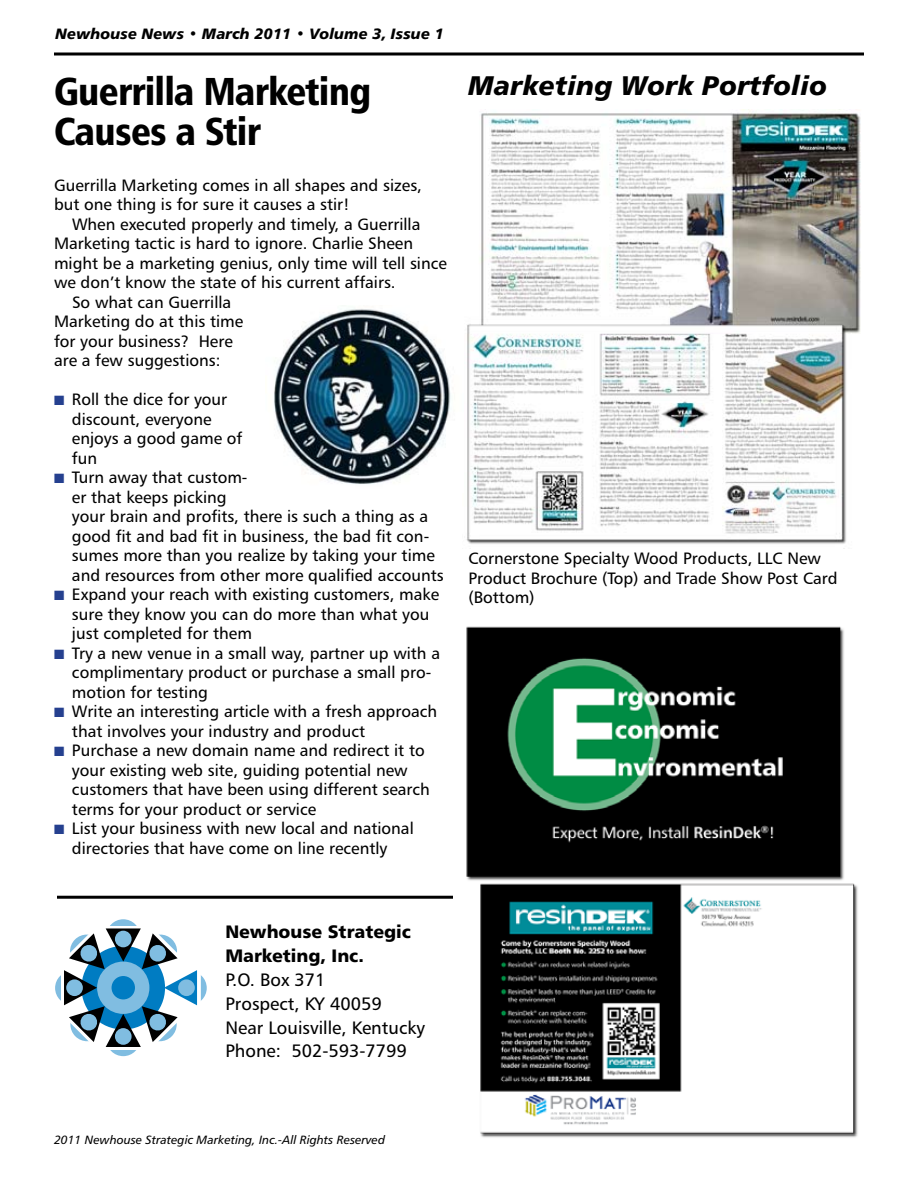
<style>
.page{position:relative;width:918px;height:1188px;background:#fff}
.page>*{position:absolute;margin:0;border:0;box-sizing:border-box;transform-origin:0 0}
.t1{font:39px/40.5px "Humanist 777 BT Black Condensed B";letter-spacing:-.02em;color:#000}
.t2{font:27px "Humanist 777 BT Black Italic B";color:#000}
.t3{font:18px/24px "Humanist 777 BT Roman B";color:#000}
.t4{font:18px/24px "Humanist 777 BT Black B";color:#000}
.t5{font:16.5px/19.5px "Humanist 777 BT Roman B";color:#000}
.t6{font:15px "Humanist 777 BT Black Italic B";color:#000}
.t7{font:12px "Humanist 777 BT Italic B";color:#000}
.s1{color:#25408f}
</style>
<div class="page">
<svg style="left:54px;top:52px;width:810px;height:4px;background:#3f3f3f"></svg>
<hr style="left:57px;top:896px;width:396px;height:3px;background:#000">
<svg style="left:55px;top:919px;width:152px;height:137px"></svg>
<img style="left:466px;top:109px;width:395px;height:435px">
<img style="left:274px;top:309px;width:177px;height:175px">
<img style="left:466px;top:626px;width:392px;height:512px">
<p class="t6" style="left:56px;top:24px;width:390px">Newhouse News • March 2011 • Volume 3, Issue 1</p>
<h1 class="t1" style="left:54px;top:70px;width:319px">Guerrilla Marketing<br>Causes a Stir</h1>
<p class="t5" style="left:54px;top:175px;width:370px">Guerrilla Marketing comes in all shapes and sizes, but one thing is for sure it causes a stir!</p>
<p class="t5" style="left:72px;top:214px;width:350px">When executed properly and timely, a Guerrilla</p>
<p class="t5" style="left:54px;top:233px;width:361px">Marketing tactic is hard to ignore. Charlie Sheen</p>
<p class="t5" style="left:54px;top:253px;width:394px">might be a marketing genius, only time will tell since</p>
<p class="t5" style="left:54px;top:272px;width:343px">we don’t know the state of his current affairs.</p>
<p class="t5" style="left:72px;top:292px;width:161px">So what can Guerrilla</p>
<p class="t5" style="left:54px;top:311px;width:191px">Marketing do at this time</p>
<p class="t5" style="left:54px;top:331px;width:180px">for your business? Here</p>
<p class="t5" style="left:54px;top:350px;width:168px">are a few suggestions:</p>
<p class="t5" style="left:72px;top:389px;width:172px;text-indent:-18px"><span class="s1">■</span> Roll the dice for your discount, everyone enjoys a good game of fun</p>
<p class="t5" style="left:72px;top:467px;width:373px;text-indent:-18px"><span class="s1">■</span> Turn away that custom-<br>er that keeps picking<br>your brain and profits, there is such a thing as a good fit and bad fit in business, the bad fit con&shy;sumes more than you realize by taking your time and resources from other more qualified accounts</p>
<p class="t5" style="left:72px;top:584px;width:369px;text-indent:-18px"><span class="s1">■</span> Expand your reach with existing customers, make sure they know you can do more than what you just completed for them</p>
<p class="t5" style="left:72px;top:643px;width:370px;text-indent:-18px"><span class="s1">■</span> Try a new venue in a small way, partner up with a complimentary product or purchase a small pro&shy;motion for testing</p>
<p class="t5" style="left:72px;top:701px;width:367px;text-indent:-18px"><span class="s1">■</span> Write an interesting article with a fresh approach that involves your industry and product</p>
<p class="t5" style="left:72px;top:740px;width:359px;text-indent:-18px"><span class="s1">■</span> Purchase a new domain name and redirect it to your existing web site, guiding potential new customers that have been using different search terms for your product or service</p>
<p class="t5" style="left:54px;top:818px;width:361px;text-align:center"><span class="s1">■</span> List your business with new local and national directories that have come on line recently</p>
<h2 class="t2" style="left:468px;top:68px;width:360px">Marketing Work Portfolio</h2>
<p class="t5" style="left:468px;top:549px;width:371px">Cornerstone Specialty Wood Products, LLC New<br>Product Brochure (Top) and Trade Show Post Card (Bottom)</p>
<p class="t4" style="left:225px;top:919px;width:187px">Newhouse Strategic<br>Marketing, Inc.</p>
<p class="t3" style="left:225px;top:967px;width:201px">P.O. Box 371<br>Prospect, KY 40059<br>Near Louisville, Kentucky<br>Phone: 502-593-7799</p>
<p class="t7" style="left:54px;top:1132px;width:333px">2011 Newhouse Strategic Marketing, Inc.-All Rights Reserved</p>
</div>
